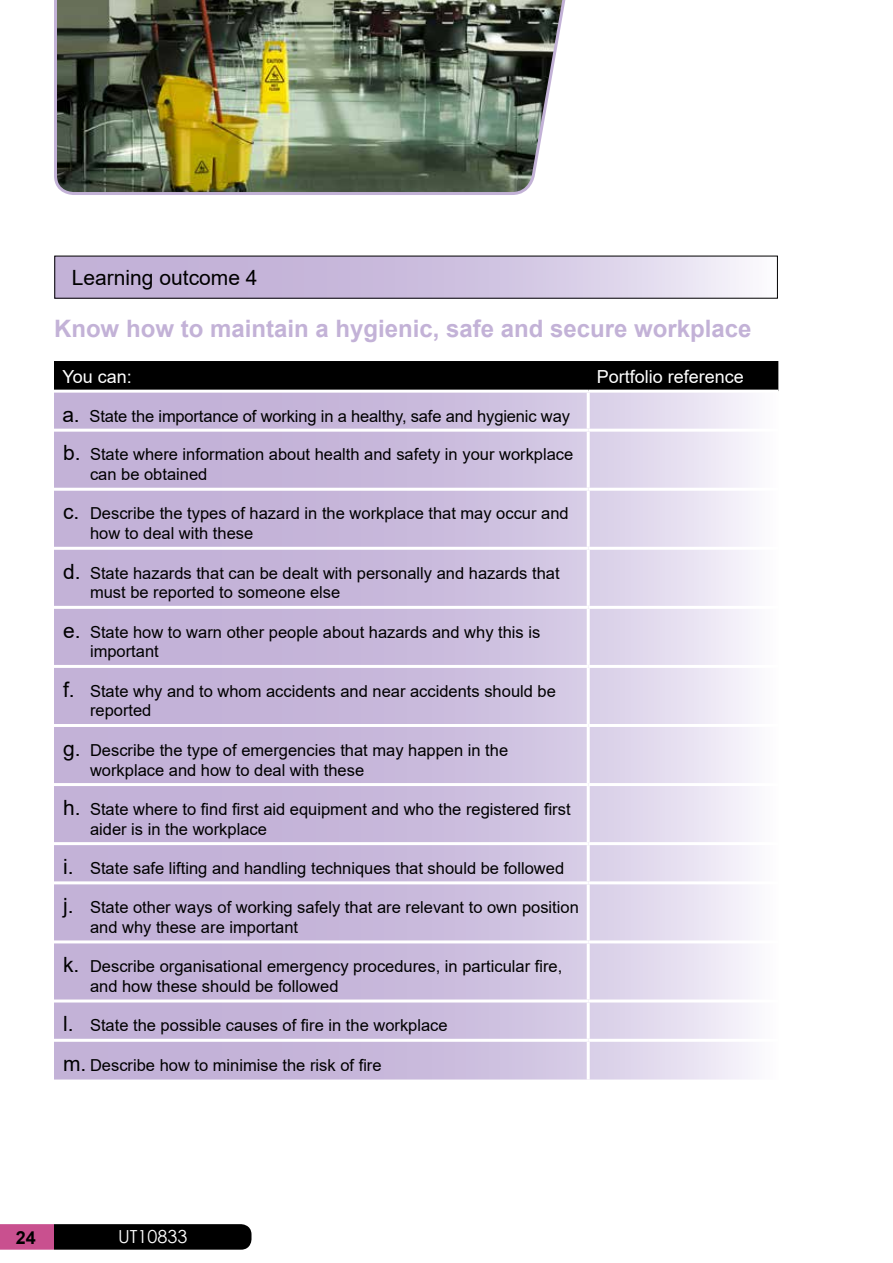
<style>
.page{position:relative;width:893px;height:1263px;background:#fff}
.page>*{position:absolute;margin:0;border:0;box-sizing:border-box;transform-origin:0 0}
.t1{font:700 24px "Arial";color:#c3b2d7}
.t2{font:21px "Arial";color:#000}
.t3{font:18px "Arial";color:#fff}
.t4{font:18px "Century Gothic";color:#fff}
.t5{font:700 18px "Arial";color:#000}
.t6{font:16.5px/19.8px "Arial";color:#000}
.s1{font-size:21px}
</style>
<div class="page">
<svg style="left:0;top:1224px;width:251px;height:26px;background:#301724"></svg>
<svg style="left:57px;top:258px;width:690px;height:38px;background:#cfc2e0"></svg>
<div style="left:54px;top:361px;width:724px;height:29px;background:#000"></div>
<svg style="left:54px;top:393px;width:696px;height:686px;background:#cec1e0"></svg>
<hr style="left:587px;top:393px;width:3px;height:36px;background:#fff">
<hr style="left:588px;top:429px;width:190px;height:3px;background:#fff">
<hr style="left:587px;top:432px;width:3px;height:56px;background:#fff">
<hr style="left:588px;top:488px;width:190px;height:3px;background:#fff">
<hr style="left:587px;top:491px;width:3px;height:56px;background:#fff">
<hr style="left:54px;top:547px;width:534px;height:3px;background:#fff">
<hr style="left:588px;top:547px;width:190px;height:3px;background:#fff">
<hr style="left:587px;top:550px;width:3px;height:56px;background:#fff">
<hr style="left:54px;top:606px;width:534px;height:3px;background:#fff">
<hr style="left:588px;top:606px;width:190px;height:3px;background:#fff">
<hr style="left:587px;top:609px;width:3px;height:56px;background:#fff">
<hr style="left:54px;top:665px;width:534px;height:3px;background:#fff">
<hr style="left:588px;top:665px;width:190px;height:3px;background:#fff">
<hr style="left:587px;top:668px;width:3px;height:56px;background:#fff">
<hr style="left:54px;top:724px;width:534px;height:3px;background:#fff">
<hr style="left:588px;top:724px;width:190px;height:3px;background:#fff">
<hr style="left:587px;top:727px;width:3px;height:56px;background:#fff">
<hr style="left:54px;top:783px;width:534px;height:3px;background:#fff">
<hr style="left:588px;top:783px;width:190px;height:3px;background:#fff">
<hr style="left:587px;top:786px;width:3px;height:56px;background:#fff">
<hr style="left:54px;top:842px;width:534px;height:3px;background:#fff">
<hr style="left:588px;top:842px;width:190px;height:3px;background:#fff">
<hr style="left:587px;top:845px;width:3px;height:36px;background:#fff">
<hr style="left:54px;top:881px;width:534px;height:3px;background:#fff">
<hr style="left:588px;top:881px;width:190px;height:3px;background:#fff">
<hr style="left:587px;top:884px;width:3px;height:56px;background:#fff">
<hr style="left:54px;top:940px;width:534px;height:3px;background:#fff">
<hr style="left:588px;top:940px;width:190px;height:3px;background:#fff">
<hr style="left:587px;top:943px;width:3px;height:56px;background:#fff">
<hr style="left:54px;top:999px;width:534px;height:3px;background:#fff">
<hr style="left:588px;top:999px;width:190px;height:3px;background:#fff">
<hr style="left:587px;top:1002px;width:3px;height:37px;background:#fff">
<hr style="left:54px;top:1039px;width:534px;height:3px;background:#fff">
<hr style="left:588px;top:1039px;width:190px;height:3px;background:#fff">
<hr style="left:587px;top:1042px;width:3px;height:37px;background:#fff">
<hr style="left:54px;top:429px;width:534px;height:3px;background:#fff">
<hr style="left:54px;top:488px;width:534px;height:3px;background:#fff">
<img style="left:54px;top:0;width:512px;height:195px">
<p class="t2" style="left:72px;top:263px;width:187px">Learning outcome 4</p>
<h1 class="t1" style="left:54px;top:312px;width:699px">Know how to maintain a hygienic, safe and secure workplace</h1>
<p class="t3" style="left:63px;top:364px;width:71px">You can:</p>
<p class="t3" style="left:597px;top:364px;width:149px">Portfolio reference</p>
<p class="t6" style="left:63px;top:406px;width:509px"><span class="s1">a.</span> State the importance of working in a healthy, safe and hygienic way</p>
<p class="t6" style="left:90px;top:445px;width:485px;text-indent:-27px"><span class="s1">b.</span> State where information about health and safety in your workplace can be obtained</p>
<p class="t6" style="left:90px;top:504px;width:480px;text-indent:-27px"><span class="s1">c.</span> Describe the types of hazard in the workplace that may occur and how to deal with these</p>
<p class="t6" style="left:90px;top:563px;width:471px;text-indent:-27px"><span class="s1">d.</span> State hazards that can be dealt with personally and hazards that must be reported to someone else</p>
<p class="t6" style="left:90px;top:622px;width:452px;text-indent:-27px"><span class="s1">e.</span> State how to warn other people about hazards and why this is important</p>
<p class="t6" style="left:90px;top:681px;width:467px;text-indent:-27px"><span class="s1">f.</span> State why and to whom accidents and near accidents should be reported</p>
<p class="t6" style="left:90px;top:740px;width:420px;text-indent:-27px"><span class="s1">g.</span> Describe the type of emergencies that may happen in the workplace and how to deal with these</p>
<p class="t6" style="left:90px;top:799px;width:482px;text-indent:-27px"><span class="s1">h.</span> State where to find first aid equipment and who the registered first aider is in the workplace</p>
<p class="t6" style="left:63px;top:858px;width:503px"><span class="s1">i.</span> State safe lifting and handling techniques that should be followed</p>
<p class="t6" style="left:90px;top:897px;width:490px;text-indent:-27px"><span class="s1">j.</span> State other ways of working safely that are relevant to own position and why these are important</p>
<p class="t6" style="left:90px;top:956px;width:474px;text-indent:-27px"><span class="s1">k.</span> Describe organisational emergency procedures, in particular fire, and how these should be followed</p>
<p class="t6" style="left:63px;top:1015px;width:386px"><span class="s1">l.</span> State the possible causes of fire in the workplace</p>
<p class="t6" style="left:63px;top:1055px;width:320px"><span class="s1">m.</span> Describe how to minimise the risk of fire</p>
<p class="t5" style="left:16px;top:1225px;width:22px">24</p>
<p class="t4" style="left:118px;top:1224px;width:71px">UT10833</p>
</div>
